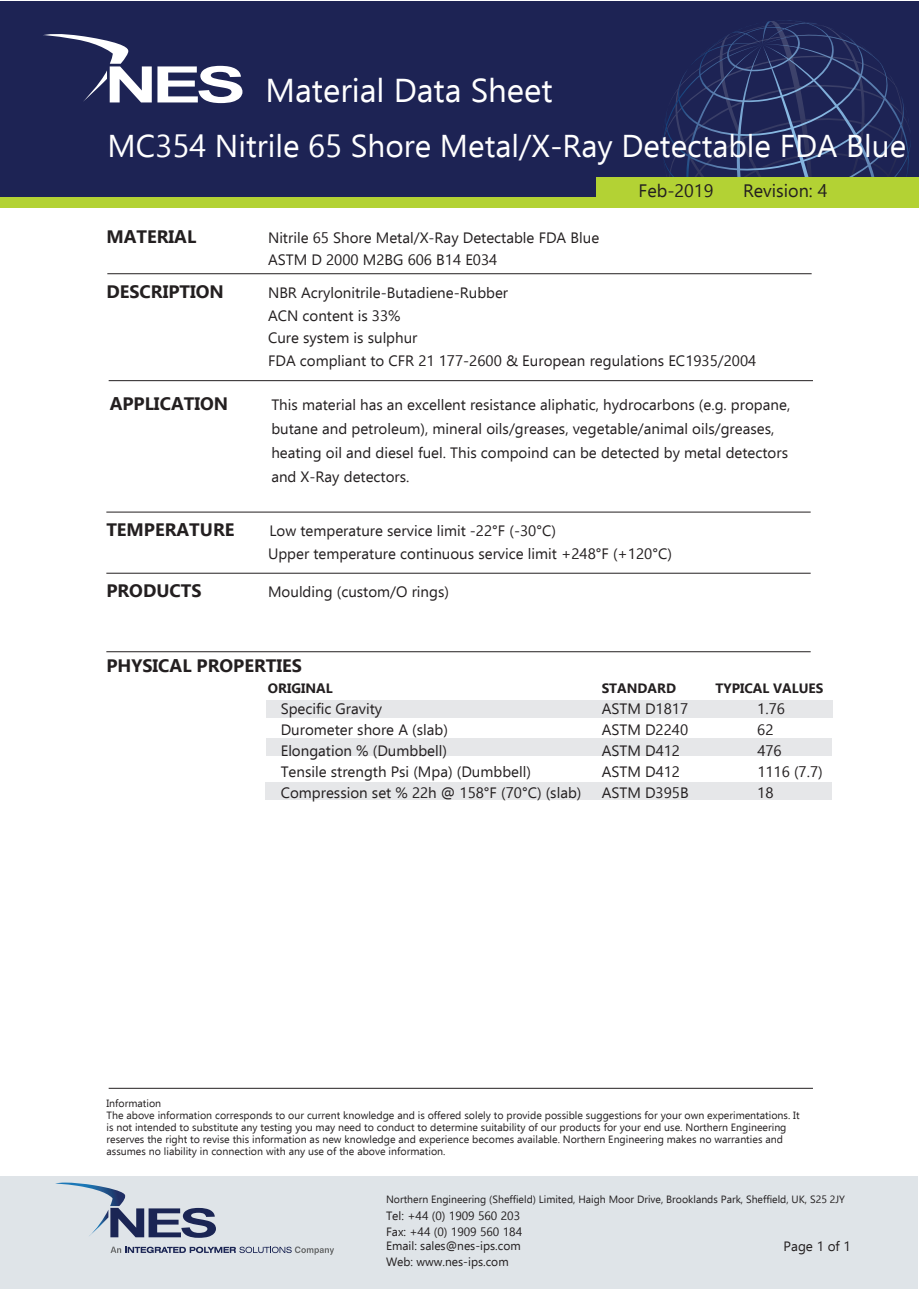
<style>
.page{position:relative;width:919px;height:1289px;background:#fff}
.page>*{position:absolute;margin:0;border:0;box-sizing:border-box;transform-origin:0 0}
.t1{font:33px "Ebrima";color:#fff}
.t2{font:31.5px "Ebrima";color:#fff}
.t3{font:700 18px "Ebrima";color:#231f20}
.t4{font:18px "Ebrima";color:#231f20}
.t5{font:15px/22.5px "Ebrima";color:#231f20}
.t6{font:700 13.5px "Ebrima";color:#231f20}
.t7{font:13.5px "Ebrima";color:#231f20}
.t8{font:12px/16.5px "Ebrima";color:#231f20}
.t9{font:10.5px/12px "Ebrima";color:#231f20}
</style>
<div class="page">
<div style="left:266px;top:699px;width:566px;height:18px;background:#e6e7e9"></div>
<div style="left:266px;top:738px;width:566px;height:18px;background:#e6e7e9"></div>
<div style="left:265px;top:782px;width:567px;height:17px;background:#e6e7e9"></div>
<hr style="left:109px;top:1087px;width:703px;height:1px;background:#231f20">
<hr style="left:107px;top:273px;width:704px;height:1px;background:#231f20">
<hr style="left:109px;top:380px;width:703px;height:1px;background:#231f20">
<hr style="left:106px;top:573px;width:704px;height:1px;background:#231f20">
<hr style="left:106px;top:651px;width:704px;height:1px;background:#231f20">
<hr style="left:106px;top:511px;width:704px;height:1px;background:#231f20">
<div style="left:0;top:1px;width:918px;height:200px;background:#1d2354"></div>
<svg style="left:662px;top:20px;width:249px;height:157px"></svg>
<svg style="left:43px;top:34px;width:199px;height:69px"></svg>
<div style="left:0;top:197px;width:918px;height:10px;background:#b3d234"></div>
<div style="left:596px;top:177px;width:322px;height:25px;background:#b3d234"></div>
<div style="left:0;top:1176px;width:917px;height:112px;background:#dfe4e8"></div>
<svg style="left:55px;top:1182px;width:161px;height:55px"></svg>
<svg style="left:110px;top:1246px;width:224px;height:8px"></svg>
<h1 class="t1" style="left:265px;top:67px;width:289px">Material Data Sheet</h1>
<h2 class="t2" style="left:108px;top:123px;width:800px">MC354 Nitrile 65 Shore Metal/X-Ray Detectable FDA Blue</h2>
<p class="t4" style="left:638px;top:178px;width:76px">Feb-2019</p>
<p class="t4" style="left:743px;top:178px;width:86px">Revision: 4</p>
<p class="t3" style="left:106px;top:223px;width:91px">MATERIAL</p>
<p class="t5" style="left:268px;top:226px;width:333px">Nitrile 65 Shore Metal/X-Ray Detectable FDA Blue<br>ASTM D 2000 M2BG 606 B14 E034</p>
<p class="t3" style="left:106px;top:278px;width:119px">DESCRIPTION</p>
<p class="t5" style="left:268px;top:281px;width:490px">NBR Acrylonitrile-Butadiene-Rubber<br>ACN content is 33%<br>Cure system is sulphur<br>FDA compliant to CFR 21 177-2600 &amp; European regulations EC1935/2004</p>
<p class="t3" style="left:110px;top:390px;width:120px">APPLICATION</p>
<p class="t5" style="left:271px;top:392px;width:520px;line-height:24px">This material has an excellent resistance aliphatic, hydrocarbons (e.g. propane, butane and petroleum), mineral oils/greases, vegetable/animal oils/greases, heating oil and diesel fuel. This compoind can be detected by metal detectors and X-Ray detectors.</p>
<p class="t3" style="left:106px;top:516px;width:130px">TEMPERATURE</p>
<p class="t5" style="left:268px;top:519px;width:405px">Low temperature service limit -22°F (-30°C)<br>Upper temperature continuous service limit +248°F (+120°C)</p>
<p class="t3" style="left:106px;top:577px;width:97px">PRODUCTS</p>
<p class="t5" style="left:268px;top:579px;width:182px">Moulding (custom/O rings)</p>
<p class="t3" style="left:106px;top:652px;width:197px">PHYSICAL PROPERTIES</p>
<p class="t6" style="left:268px;top:678px;width:66px">ORIGINAL</p>
<p class="t6" style="left:601px;top:678px;width:76px">STANDARD</p>
<p class="t6" style="left:715px;top:678px;width:109px">TYPICAL VALUES</p>
<p class="t5" style="left:281px;top:697px;width:103px">Specific Gravity</p>
<p class="t5" style="left:601px;top:697px;width:88px">ASTM D1817</p>
<p class="t5" style="left:757px;top:697px;width:29px">1.76</p>
<p class="t5" style="left:281px;top:718px;width:169px">Durometer shore A (slab)</p>
<p class="t5" style="left:601px;top:718px;width:88px">ASTM D2240</p>
<p class="t5" style="left:757px;top:718px;width:18px">62</p>
<p class="t5" style="left:281px;top:739px;width:168px">Elongation % (Dumbbell)</p>
<p class="t5" style="left:601px;top:739px;width:80px">ASTM D412</p>
<p class="t5" style="left:757px;top:739px;width:26px">476</p>
<p class="t5" style="left:281px;top:760px;width:252px">Tensile strength Psi (Mpa) (Dumbbell)</p>
<p class="t5" style="left:601px;top:760px;width:80px">ASTM D412</p>
<p class="t5" style="left:757px;top:760px;width:67px">1116 (7.7)</p>
<p class="t5" style="left:281px;top:781px;width:302px">Compression set % 22h @ 158°F (70°C) (slab)</p>
<p class="t5" style="left:601px;top:781px;width:88px">ASTM D395B</p>
<p class="t5" style="left:757px;top:781px;width:18px">18</p>
<p class="t9" style="left:106px;top:1097px;width:694px">Information<br>The above information corresponds to our current knowledge and is offered solely to provide possible suggestions for your own experimentations. It is not intended to substitute any testing you may need to conduct to determine suitability of our products for your end use. Northern Engineering reserves the right to revise this information as new knowledge and experience becomes available. Northern Engineering makes no warranties and assumes no liability in connection with any use of the above information.</p>
<p class="t9" style="left:386px;top:1193px;width:460px">Northern Engineering (Sheffield) Limited, Haigh Moor Drive, Brooklands Park, Sheffield, UK, S25 2JY</p>
<p class="t8" style="left:386px;top:1206px;width:138px">Tel: +44 (0) 1909 560 203<br>Fax: +44 (0) 1909 560 184</p>
<p class="t8" style="left:386px;top:1236px;width:136px">Email: sales@nes-ips.com<br>Web: www.nes-ips.com</p>
<p class="t7" style="left:783px;top:1236px;width:69px">Page 1 of 1</p>
</div>
